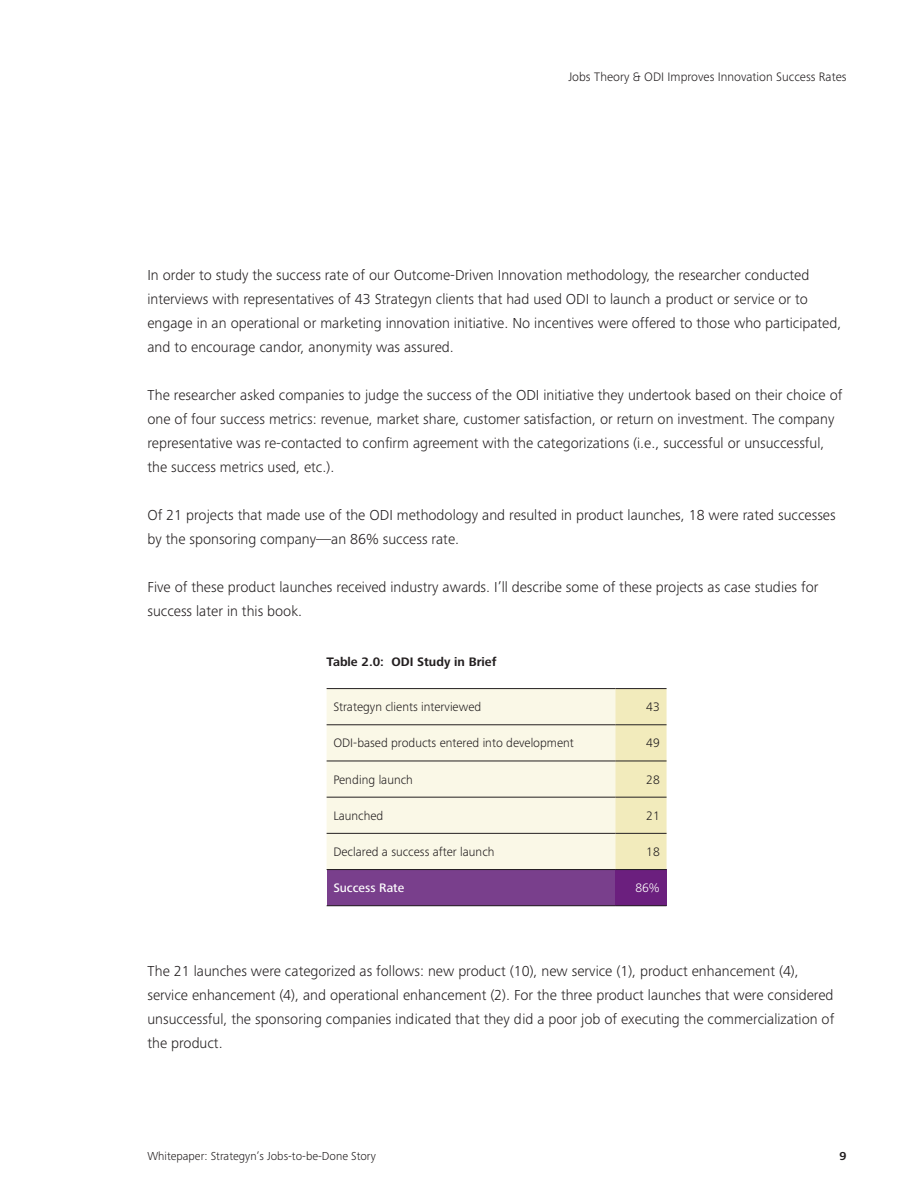
<style>
.page{position:relative;width:918px;height:1188px;background:#fff}
.page>*{position:absolute;margin:0;border:0;box-sizing:border-box;transform-origin:0 0}
.t1{font:300 15px/24px "Frutiger Next Pro";color:#231f20}
.t2{font:300 12.75px "Frutiger Next Pro";color:#231f20}
.t3{font:700 12.75px "Frutiger Next Pro";color:#231f20}
.t4{font:500 12.75px "Frutiger Next Pro";color:#fff}
.t5{font:300 12.75px "Frutiger Next Pro";color:#fff}
.t6{font:300 12px "Frutiger Next Pro";color:#231f20}
.t7{font:700 12px "Frutiger Next Pro";color:#231f20}
</style>
<div class="page">
<div style="left:327px;top:689px;width:288px;height:180px;background:#faf8e7"></div>
<div style="left:615px;top:689px;width:52px;height:180px;background:#f2ebbc"></div>
<div style="left:327px;top:870px;width:288px;height:36px;background:#793f8c"></div>
<div style="left:615px;top:870px;width:52px;height:36px;background:#6b1f7e"></div>
<hr style="left:327px;top:724px;width:288px;height:1px;background:#231f20">
<hr style="left:615px;top:724px;width:52px;height:1px;background:#231f20">
<hr style="left:327px;top:761px;width:288px;height:1px;background:#231f20">
<hr style="left:615px;top:761px;width:52px;height:1px;background:#231f20">
<hr style="left:327px;top:797px;width:288px;height:1px;background:#231f20">
<hr style="left:615px;top:797px;width:52px;height:1px;background:#231f20">
<hr style="left:327px;top:833px;width:288px;height:1px;background:#231f20">
<hr style="left:615px;top:833px;width:52px;height:1px;background:#231f20">
<hr style="left:327px;top:869px;width:288px;height:1px;background:#231f20">
<hr style="left:615px;top:869px;width:52px;height:1px;background:#231f20">
<hr style="left:327px;top:905px;width:288px;height:1px;background:#231f20">
<hr style="left:615px;top:905px;width:52px;height:1px;background:#231f20">
<hr style="left:327px;top:688px;width:288px;height:1px;background:#231f20">
<hr style="left:615px;top:688px;width:52px;height:1px;background:#231f20">
<p class="t2" style="left:568px;top:71px;width:280px">Jobs Theory &amp; ODI Improves Innovation Success Rates</p>
<p class="t1" style="left:147px;top:264px;width:695px">In order to study the success rate of our Outcome-Driven Innovation methodology, the researcher conducted interviews with representatives of 43 Strategyn clients that had used ODI to launch a product or service or to engage in an operational or marketing innovation initiative. No incentives were offered to those who participated, and to encourage candor, anonymity was assured.</p>
<p class="t1" style="left:147px;top:384px;width:697px">The researcher asked companies to judge the success of the ODI initiative they undertook based on their choice of one of four success metrics: revenue, market share, customer satisfaction, or return on investment. The company representative was re-contacted to confirm agreement with the categorizations (i.e., successful or unsuccessful, the success metrics used, etc.).</p>
<p class="t1" style="left:147px;top:504px;width:690px">Of 21 projects that made use of the ODI methodology and resulted in product launches, 18 were rated successes by the sponsoring company—an 86% success rate.</p>
<p class="t1" style="left:147px;top:576px;width:673px">Five of these product launches received industry awards. I’ll describe some of these projects as case studies for success later in this book.</p>
<p class="t3" style="left:327px;top:656px;width:171px">Table 2.0: ODI Study in Brief</p>
<p class="t2" style="left:333px;top:702px;width:149px">Strategyn clients interviewed</p>
<p class="t2" style="left:646px;top:702px;width:15px">43</p>
<p class="t2" style="left:333px;top:738px;width:242px">ODI-based products entered into development</p>
<p class="t2" style="left:646px;top:738px;width:15px">49</p>
<p class="t2" style="left:333px;top:774px;width:81px">Pending launch</p>
<p class="t2" style="left:646px;top:774px;width:15px">28</p>
<p class="t2" style="left:333px;top:811px;width:52px">Launched</p>
<p class="t2" style="left:646px;top:811px;width:15px">21</p>
<p class="t2" style="left:333px;top:847px;width:163px">Declared a success after launch</p>
<p class="t2" style="left:646px;top:847px;width:15px">18</p>
<p class="t4" style="left:333px;top:883px;width:72px">Success Rate</p>
<p class="t5" style="left:635px;top:883px;width:26px">86%</p>
<p class="t1" style="left:147px;top:960px;width:688px">The 21 launches were categorized as follows: new product (10), new service (1), product enhancement (4), service enhancement (4), and operational enhancement (2). For the three product launches that were considered unsuccessful, the sponsoring companies indicated that they did a poor job of executing the commercialization of the product.</p>
<p class="t6" style="left:147px;top:1151px;width:230px">Whitepaper: Strategyn’s Jobs-to-be-Done Story</p>
<p class="t7" style="left:839px;top:1151px;width:9px">9</p>
</div>
